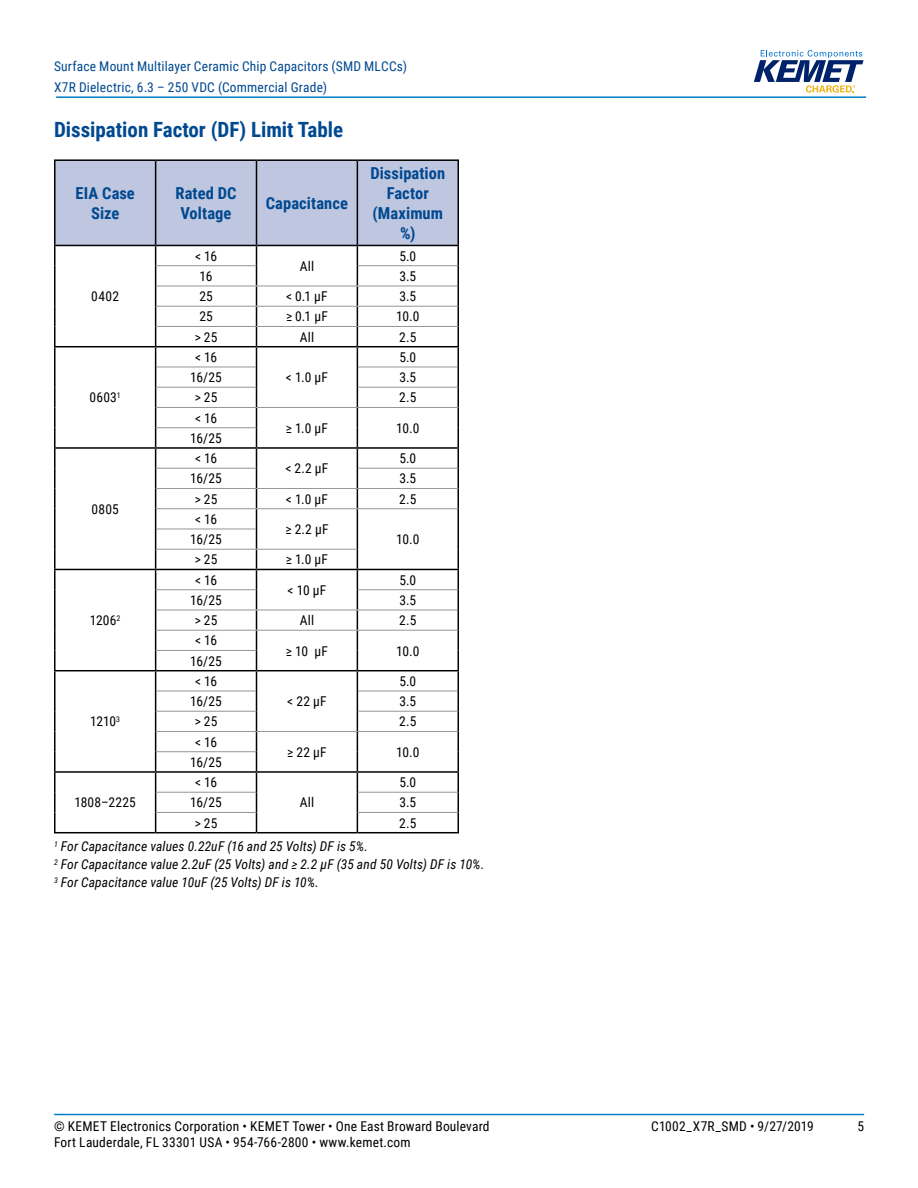
<style>
.page{position:relative;width:918px;height:1188px;background:#fff}
.page>*{position:absolute;margin:0;border:0;box-sizing:border-box;transform-origin:0 0}
.t1{font:700 21px "Roboto Condensed";color:#004990}
.t2{font:700 16.5px/19.8px "Roboto Condensed";letter-spacing:.005em;color:#004990;text-align:center}
.t3{font:13.5px "Roboto Condensed";letter-spacing:.015em;color:#000}
.t4{font:italic 13.5px/18px "Roboto Condensed";letter-spacing:.01em;color:#000}
.t5{font:13.5px/21px "Roboto Condensed";letter-spacing:.015em;color:#004990}
</style>
<div class="page">
<hr style="left:54px;top:1114px;width:810px;height:1px;background:#007dc3">
<hr style="left:56px;top:96px;width:810px;height:2px;background:#007dc3">
<svg style="left:754px;top:50px;width:110px;height:43px"></svg>
<hr style="left:54px;top:159px;width:102px;height:2px;background:#000">
<hr style="left:156px;top:159px;width:100px;height:2px;background:#000">
<hr style="left:256px;top:159px;width:101px;height:2px;background:#000">
<hr style="left:357px;top:159px;width:102px;height:2px;background:#000">
<hr style="left:54px;top:832px;width:102px;height:1px;background:#000">
<hr style="left:256px;top:832px;width:101px;height:1px;background:#000">
<hr style="left:156px;top:832px;width:100px;height:1px;background:#000">
<hr style="left:357px;top:832px;width:102px;height:1px;background:#000">
<svg style="left:54px;top:160px;width:405px;height:672px"></svg>
<hr style="left:256px;top:771px;width:101px;height:2px;background:#000">
<hr style="left:357px;top:771px;width:102px;height:2px;background:#000">
<hr style="left:156px;top:771px;width:100px;height:2px;background:#000">
<hr style="left:156px;top:691px;width:100px;height:1px;background:#939598">
<hr style="left:358px;top:691px;width:100px;height:1px;background:#939598">
<hr style="left:156px;top:711px;width:100px;height:1px;background:#939598">
<hr style="left:358px;top:711px;width:100px;height:1px;background:#939598">
<hr style="left:156px;top:731px;width:100px;height:1px;background:#939598">
<hr style="left:256px;top:731px;width:101px;height:1px;background:#939598">
<hr style="left:357px;top:731px;width:101px;height:1px;background:#939598">
<hr style="left:156px;top:751px;width:100px;height:1px;background:#939598">
<hr style="left:156px;top:792px;width:100px;height:1px;background:#939598">
<hr style="left:358px;top:792px;width:100px;height:1px;background:#939598">
<hr style="left:156px;top:812px;width:100px;height:1px;background:#939598">
<hr style="left:358px;top:812px;width:100px;height:1px;background:#939598">
<p class="t5" style="left:54px;top:55px;width:355px">Surface Mount Multilayer Ceramic Chip Capacitors (SMD MLCCs)<br>X7R Dielectric, 6.3 – 250 VDC (Commercial Grade)</p>
<h1 class="t1" style="left:54px;top:115px;width:291px">Dissipation Factor (DF) Limit Table</h1>
<p class="t2" style="left:76px;top:183px;width:61px">EIA Case<br>Size</p>
<p class="t2" style="left:176px;top:183px;width:62px">Rated DC<br>Voltage</p>
<p class="t2" style="left:266px;top:193px;width:84px">Capacitance</p>
<p class="t2" style="left:370px;top:163px;width:76px">Dissipation<br>Factor (Maximum %)</p>
<p class="t3" style="left:91px;top:287px;width:29px">0402</p>
<p class="t3" style="left:90px;top:388px;width:33px">0603<sup>1</sup></p>
<p class="t3" style="left:92px;top:500px;width:29px">0805</p>
<p class="t3" style="left:90px;top:611px;width:32px">1206<sup>2</sup></p>
<p class="t3" style="left:90px;top:712px;width:32px">1210<sup>3</sup></p>
<p class="t3" style="left:399px;top:246px;width:18px">5.0</p>
<p class="t3" style="left:195px;top:246px;width:23px">&lt; 16</p>
<p class="t3" style="left:300px;top:257px;width:16px">All</p>
<p class="t3" style="left:200px;top:267px;width:14px">16</p>
<p class="t3" style="left:399px;top:267px;width:18px">3.5</p>
<p class="t3" style="left:199px;top:287px;width:15px">25</p>
<p class="t3" style="left:286px;top:287px;width:43px">&lt; 0.1 µF</p>
<p class="t3" style="left:399px;top:287px;width:18px">3.5</p>
<p class="t3" style="left:199px;top:307px;width:15px">25</p>
<p class="t3" style="left:286px;top:307px;width:43px">≥ 0.1 µF</p>
<p class="t3" style="left:396px;top:307px;width:25px">10.0</p>
<p class="t3" style="left:195px;top:327px;width:24px">&gt; 25</p>
<p class="t3" style="left:300px;top:327px;width:16px">All</p>
<p class="t3" style="left:399px;top:327px;width:19px">2.5</p>
<p class="t3" style="left:195px;top:348px;width:23px">&lt; 16</p>
<p class="t3" style="left:399px;top:348px;width:18px">5.0</p>
<p class="t3" style="left:190px;top:368px;width:33px">16/25</p>
<p class="t3" style="left:399px;top:368px;width:18px">3.5</p>
<p class="t3" style="left:195px;top:388px;width:24px">&gt; 25</p>
<p class="t3" style="left:399px;top:388px;width:19px">2.5</p>
<p class="t3" style="left:195px;top:408px;width:23px">&lt; 16</p>
<p class="t3" style="left:286px;top:419px;width:44px">≥ 1.0 µF</p>
<p class="t3" style="left:396px;top:419px;width:25px">10.0</p>
<p class="t3" style="left:190px;top:429px;width:33px">16/25</p>
<p class="t3" style="left:286px;top:368px;width:43px">&lt; 1.0 µF</p>
<p class="t3" style="left:399px;top:449px;width:18px">5.0</p>
<p class="t3" style="left:195px;top:449px;width:23px">&lt; 16</p>
<p class="t3" style="left:285px;top:459px;width:44px">&lt; 2.2 µF</p>
<p class="t3" style="left:190px;top:469px;width:33px">16/25</p>
<p class="t3" style="left:399px;top:469px;width:18px">3.5</p>
<p class="t3" style="left:195px;top:489px;width:24px">&gt; 25</p>
<p class="t3" style="left:286px;top:489px;width:43px">&lt; 1.0 µF</p>
<p class="t3" style="left:399px;top:489px;width:19px">2.5</p>
<p class="t3" style="left:195px;top:510px;width:23px">&lt; 16</p>
<p class="t3" style="left:285px;top:520px;width:45px">≥ 2.2 µF</p>
<p class="t3" style="left:190px;top:530px;width:33px">16/25</p>
<p class="t3" style="left:396px;top:530px;width:25px">10.0</p>
<p class="t3" style="left:195px;top:550px;width:24px">&gt; 25</p>
<p class="t3" style="left:286px;top:550px;width:44px">≥ 1.0 µF</p>
<p class="t3" style="left:399px;top:570px;width:18px">5.0</p>
<p class="t3" style="left:195px;top:570px;width:23px">&lt; 16</p>
<p class="t3" style="left:288px;top:581px;width:40px">&lt; 10 µF</p>
<p class="t3" style="left:190px;top:591px;width:33px">16/25</p>
<p class="t3" style="left:399px;top:591px;width:18px">3.5</p>
<p class="t3" style="left:195px;top:611px;width:24px">&gt; 25</p>
<p class="t3" style="left:300px;top:611px;width:16px">All</p>
<p class="t3" style="left:399px;top:611px;width:19px">2.5</p>
<p class="t3" style="left:195px;top:631px;width:23px">&lt; 16</p>
<p class="t3" style="left:286px;top:641px;width:43px">≥ 10 µF</p>
<p class="t3" style="left:396px;top:641px;width:25px">10.0</p>
<p class="t3" style="left:190px;top:651px;width:33px">16/25</p>
<p class="t3" style="left:195px;top:672px;width:23px">&lt; 16</p>
<p class="t3" style="left:399px;top:672px;width:18px">5.0</p>
<p class="t3" style="left:190px;top:692px;width:33px">16/25</p>
<p class="t3" style="left:399px;top:692px;width:18px">3.5</p>
<p class="t3" style="left:195px;top:712px;width:24px">&gt; 25</p>
<p class="t3" style="left:399px;top:712px;width:19px">2.5</p>
<p class="t3" style="left:195px;top:732px;width:23px">&lt; 16</p>
<p class="t3" style="left:287px;top:743px;width:41px">≥22µF</p>
<p class="t3" style="left:396px;top:743px;width:25px">10.0</p>
<p class="t3" style="left:190px;top:753px;width:33px">16/25</p>
<p class="t3" style="left:287px;top:692px;width:41px">&lt; 22 µF</p>
<p class="t3" style="left:195px;top:773px;width:23px">&lt; 16</p>
<p class="t3" style="left:399px;top:773px;width:18px">5.0</p>
<p class="t3" style="left:300px;top:793px;width:16px">All</p>
<p class="t3" style="left:190px;top:793px;width:33px">16/25</p>
<p class="t3" style="left:399px;top:793px;width:18px">3.5</p>
<p class="t3" style="left:195px;top:813px;width:24px">&gt; 25</p>
<p class="t3" style="left:399px;top:813px;width:19px">2.5</p>
<p class="t4" style="left:54px;top:837px;width:432px"><sup>1</sup> For Capacitance values 0.22uF (16 and 25 Volts) DF is 5%.<br><sup>2</sup> For Capacitance value 2.2uF (25 Volts) and ≥ 2.2 µF (35 and 50 Volts) DF is 10%.<br><sup>3</sup> For Capacitance value 10uF (25 Volts) DF is 10%.</p>
<p class="t3" style="left:74px;top:793px;width:63px">1808–2225</p>
<p class="t3" style="left:54px;top:1116px;width:437px">© KEMET Electronics Corporation • KEMET Tower • One East Broward Boulevard</p>
<p class="t3" style="left:651px;top:1116px;width:164px">C1002_X7R_SMD • 9/27/2019</p>
<p class="t3" style="left:857px;top:1116px;width:8px">5</p>
<p class="t3" style="left:54px;top:1133px;width:358px">Fort Lauderdale, FL 33301 USA • 954-766-2800 • www.kemet.com</p>
</div>
